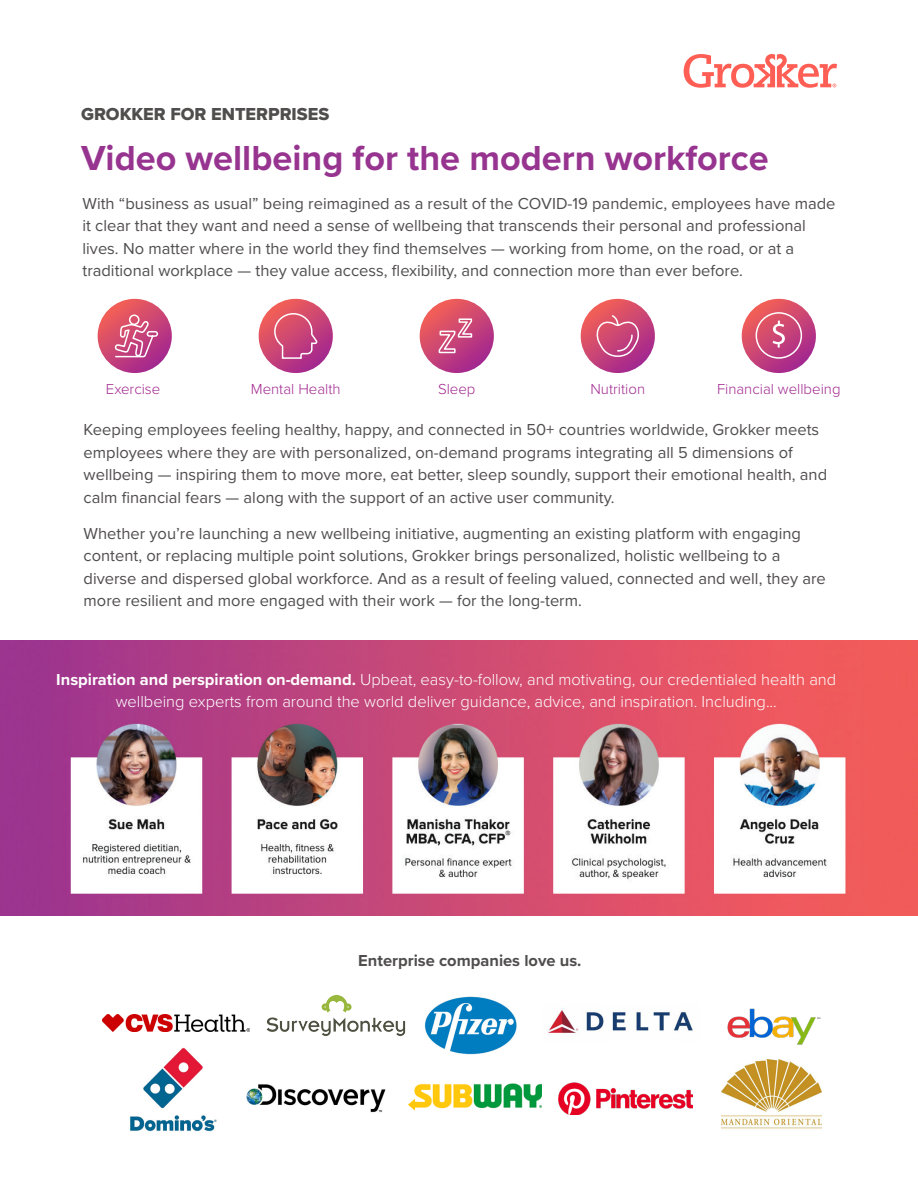
<style>
.page{position:relative;width:918px;height:1188px;background:#fff}
.page>*{position:absolute;margin:0;border:0;box-sizing:border-box;transform-origin:0 0}
.t1{font:700 36px "Proxima Nova";color:#973490}
.t2{font:18px "Proxima Nova Extrabld";color:#504d4d}
.t3{font:16.5px/22.5px "Proxima Nova";color:#504d4d}
.t4{font:300 16.5px/22.5px "Proxima Nova";color:#fff;text-align:center}
.t5{font:700 16.5px "Proxima Nova";color:#504d4d}
.t6{font:300 15px "Proxima Nova";color:#a22890}
.s1{font-weight:700}
</style>
<div class="page">
<svg style="left:684px;top:54px;width:153px;height:34px"></svg>
<svg style="left:98px;top:299px;width:74px;height:74px;background:#cc4674"></svg>
<svg style="left:259px;top:299px;width:74px;height:74px;background:#cb4674"></svg>
<svg style="left:420px;top:299px;width:74px;height:74px;background:#ca4474"></svg>
<svg style="left:581px;top:299px;width:74px;height:74px;background:#cb4574"></svg>
<svg style="left:742px;top:299px;width:74px;height:74px;background:#cc4a78"></svg>
<svg style="left:114px;top:314px;width:45px;height:44px;background:#d46a91"></svg>
<svg style="left:273px;top:312px;width:46px;height:48px;background:#cf5681"></svg>
<svg style="left:438px;top:318px;width:35px;height:36px"></svg>
<svg style="left:592px;top:314px;width:49px;height:46px;background:#d05882"></svg>
<div style="left:756px;top:312px;width:46px;height:47px;border:2px solid #fff;border-radius:50%"></div>
<svg style="left:773px;top:321px;width:12px;height:27px"></svg>
<img style="left:727px;top:1008px;width:94px;height:37px">
<img style="left:266px;top:996px;width:140px;height:41px">
<img style="left:130px;top:1047px;width:87px;height:85px">
<img style="left:722px;top:1060px;width:99px;height:69px">
<img style="left:247px;top:1084px;width:139px;height:29px">
<img style="left:409px;top:1083px;width:132px;height:28px">
<img style="left:548px;top:1010px;width:145px;height:23px">
<img style="left:424px;top:996px;width:93px;height:59px">
<img style="left:559px;top:1082px;width:134px;height:33px">
<img style="left:103px;top:1014px;width:146px;height:18px">
<img style="left:0;top:641px;width:918px;height:274px">
<h3 class="t2" style="left:81px;top:101px;width:250px">GROKKER FOR ENTERPRISES</h3>
<h1 class="t1" style="left:81px;top:131px;width:689px">Video wellbeing for the modern workforce</h1>
<p class="t3" style="left:82px;top:191px;width:755px">With “business as usual” being reimagined as a result of the COVID-19 pandemic, employees have made it clear that they want and need a sense of wellbeing that transcends their personal and professional lives. No matter where in the world they find themselves — working from home, on the road, or at a traditional workplace — they value access, flexibility, and connection more than ever before.</p>
<p class="t6" style="left:106px;top:378px;width:56px">Exercise</p>
<p class="t6" style="left:251px;top:378px;width:91px">Mental Health</p>
<p class="t6" style="left:438px;top:378px;width:39px">Sleep</p>
<p class="t6" style="left:590px;top:378px;width:56px">Nutrition</p>
<p class="t6" style="left:717px;top:378px;width:125px">Financial wellbeing</p>
<p class="t3" style="left:84px;top:418px;width:745px">Keeping employees feeling healthy, happy, and connected in 50+ countries worldwide, Grokker meets employees where they are with personalized, on-demand programs integrating all 5 dimensions of wellbeing — inspiring them to move more, eat better, sleep soundly, support their emotional health, and calm financial fears — along with the support of an active user community.</p>
<p class="t3" style="left:84px;top:521px;width:744px">Whether you’re launching a new wellbeing initiative, augmenting an existing platform with engaging content, or replacing multiple point solutions, Grokker brings personalized, holistic wellbeing to a diverse and dispersed global workforce. And as a result of feeling valued, connected and well, they are more resilient and more engaged with their work — for the long-term.</p>
<p class="t4" style="left:56px;top:667px;width:781px"><span class="s1">Inspiration and perspiration on-demand.</span> Upbeat, easy-to-follow, and motivating, our credentialed health and wellbeing experts from around the world deliver guidance, advice, and inspiration. Including...</p>
<p class="t5" style="left:358px;top:948px;width:225px">Enterprise companies love us.</p>
</div>
